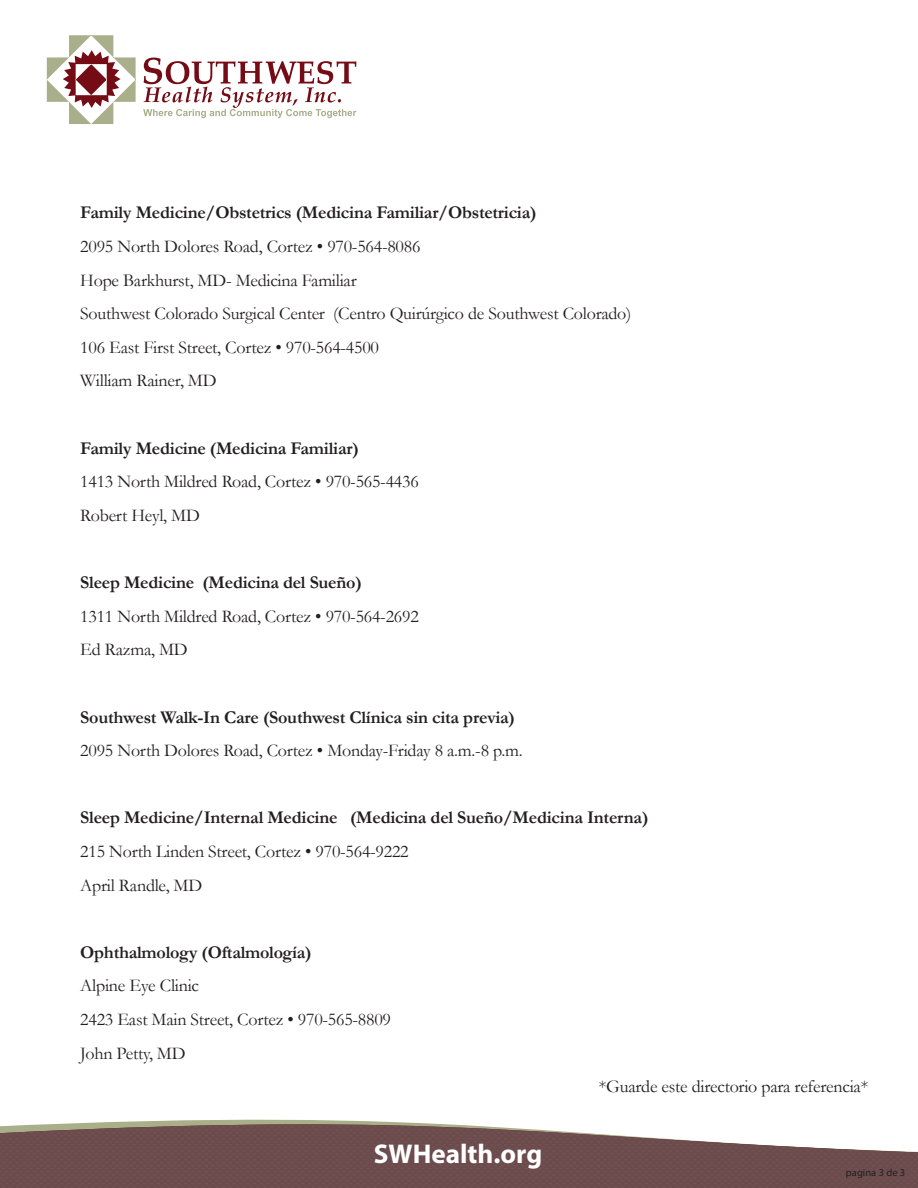
<style>
.page{position:relative;width:918px;height:1188px;background:#fff}
.page>*{position:absolute;margin:0;border:0;box-sizing:border-box;transform-origin:0 0}
.t1{font:700 27.15px "Myriad Pro";color:#fff}
.t2{font:18px/33.6px "Garamond";letter-spacing:-.015em;color:#231f20}
.t3{font:700 18px "Garamond";letter-spacing:-.015em;color:#231f20}
.t4{font:10.5px "Myriad Pro";letter-spacing:.005em;color:#231f20}
</style>
<div class="page">
<svg style="left:57px;top:1119px;width:381px;height:5px"></svg>
<svg style="left:0;top:1124px;width:918px;height:64px;background:#806464"></svg>
<svg style="left:143px;top:58px;width:214px;height:60px"></svg>
<svg style="left:47px;top:35px;width:89px;height:89px"></svg>
<p class="t3" style="left:80px;top:201px;width:458px">Family Medicine/Obstetrics (Medicina Familiar/Obstetricia)</p>
<p class="t2" style="left:80px;top:229px;width:553px">2095 North Dolores Road, Cortez • 970-564-8086<br>Hope Barkhurst, MD- Medicina Familiar<br>Southwest Colorado Surgical Center (Centro Quirúrgico de Southwest Colorado)<br>106 East First Street, Cortez • 970-564-4500<br>William Rainer, MD</p>
<p class="t3" style="left:80px;top:436px;width:280px">Family Medicine (Medicina Familiar)</p>
<p class="t2" style="left:80px;top:464px;width:340px">1413 North Mildred Road, Cortez • 970-565-4436<br>Robert Heyl, MD</p>
<p class="t3" style="left:80px;top:570px;width:283px">Sleep Medicine (Medicina del Sueño)</p>
<p class="t2" style="left:80px;top:599px;width:340px">1311 North Mildred Road, Cortez • 970-564-2692<br>Ed Razma, MD</p>
<p class="t3" style="left:80px;top:705px;width:436px">Southwest Walk-In Care (Southwest Clínica sin cita previa)</p>
<p class="t2" style="left:80px;top:733px;width:444px">2095 North Dolores Road, Cortez • Monday-Friday 8 a.m.-8 p.m.</p>
<p class="t3" style="left:80px;top:805px;width:570px">Sleep Medicine/Internal Medicine (Medicina del Sueño/Medicina Interna)</p>
<p class="t2" style="left:80px;top:834px;width:330px">215 North Linden Street, Cortez • 970-564-9222<br>April Randle, MD</p>
<p class="t3" style="left:80px;top:940px;width:233px">Ophthalmology (Oftalmología)</p>
<p class="t2" style="left:80px;top:968px;width:312px">Alpine Eye Clinic<br>2423 East Main Street, Cortez • 970-565-8809<br>John Petty, MD</p>
<h1 class="t1" style="left:374px;top:1136px;width:170px">SWHealth.org</h1>
<p class="t2" style="left:599px;top:1069px;width:271px">*Guarde este directorio para referencia*</p>
<p class="t4" style="left:846px;top:1166px;width:61px">pagina 3 de 3</p>
</div>
